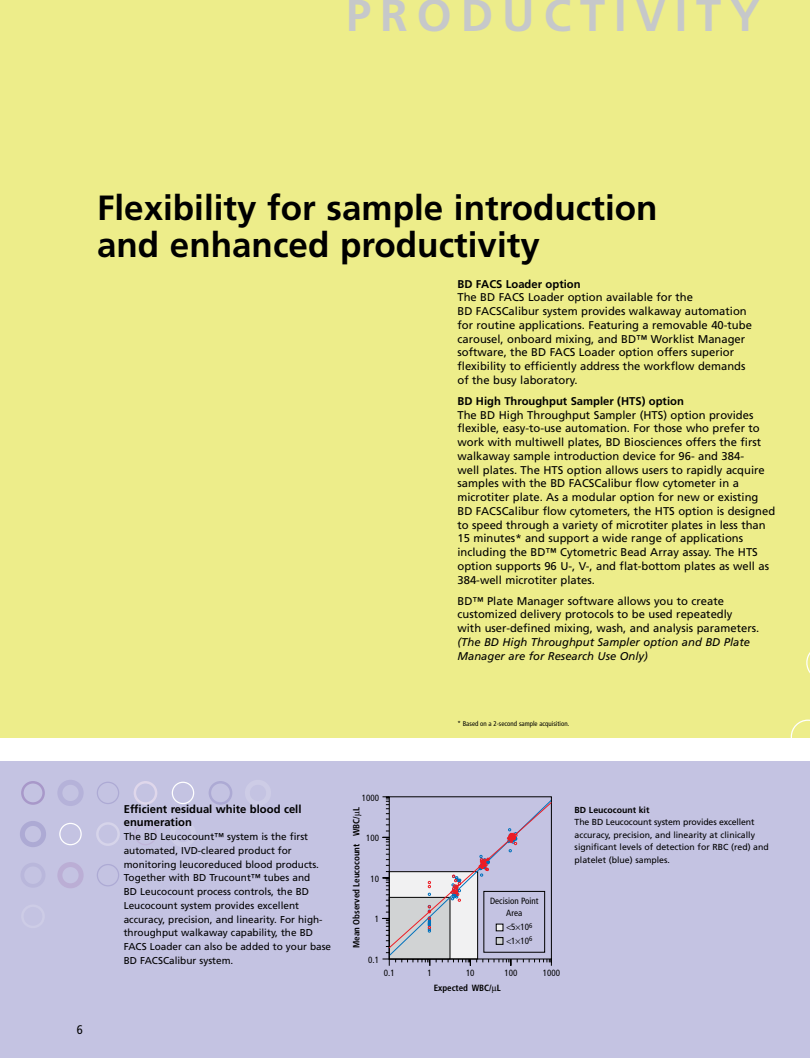
<style>
.page{position:relative;width:810px;height:1058px;background:#fff}
.page>*{position:absolute;margin:0;border:0;box-sizing:border-box;transform-origin:0 0}
.t1{font:700 45px "Frutiger";letter-spacing:.2em;color:#c6c8ca}
.t2{font:700 35px/37.5px "Frutiger";color:#000}
.t3{font:condensed 12.5px "Frutiger";color:#000}
.t4{font:11.25px/13.8px "Frutiger";color:#000}
.t5{font:700 11.25px/13.8px "Frutiger";color:#000}
.t6{font:italic 11.25px/13.8px "Frutiger";color:#000}
.t7{font:10px/13.8px "Frutiger";color:#000}
.t8{font:condensed 9px/13.5px "Frutiger";color:#000}
.t9{font:700 condensed 9px "Frutiger";color:#000}
.t10{font:8.75px/12.5px "Frutiger";color:#000}
.t11{font:700 8.75px "Frutiger";color:#000}
.t12{font:condensed 6.88px "Frutiger";color:#000}
</style>
<div class="page">
<div style="left:0;top:761px;width:810px;height:297px;background:#c4c3e2"></div>
<div style="left:0;top:0;width:810px;height:738px;background:#eded8a"></div>
<div style="left:245px;top:779px;width:26px;height:27px;border:5px solid #cdcce6;border-radius:50%"></div>
<div style="left:209px;top:781px;width:23px;height:23px;border:2px solid #adaad4;border-radius:50%"></div>
<div style="left:172px;top:781px;width:22px;height:23px;border:1px solid #fff;border-radius:50%"></div>
<div style="left:170px;top:821px;width:26px;height:26px;border:5px solid #cdcce6;border-radius:50%"></div>
<div style="left:134px;top:781px;width:23px;height:23px;border:2px solid #dfd7eb;border-radius:50%"></div>
<div style="left:134px;top:822px;width:23px;height:23px;border:1px solid #c0b5d9;border-radius:50%"></div>
<div style="left:97px;top:781px;width:22px;height:23px;border:1px solid #adaad4;border-radius:50%"></div>
<div style="left:96px;top:822px;width:24px;height:24px;border:2px solid #d6d4ea;border-radius:50%"></div>
<div style="left:97px;top:864px;width:22px;height:22px;border:1px solid #adaad4;border-radius:50%"></div>
<div style="left:57px;top:779px;width:27px;height:27px;border:5px solid #b5b2d9;border-radius:50%"></div>
<div style="left:59px;top:822px;width:23px;height:23px;border:1px solid #fff;border-radius:50%"></div>
<div style="left:57px;top:862px;width:27px;height:26px;border:5px solid #bbaed5;border-radius:50%"></div>
<div style="left:21px;top:781px;width:24px;height:23px;border:2px solid #a898c9;border-radius:50%"></div>
<div style="left:20px;top:821px;width:26px;height:26px;border:5px solid #adaad4;border-radius:50%"></div>
<div style="left:20px;top:862px;width:25px;height:25px;border:4px solid #b9b7db;border-radius:50%"></div>
<div style="left:21px;top:904px;width:24px;height:24px;border:2px solid #cdcce6;border-radius:50%"></div>
<svg style="left:806px;top:652px;width:4px;height:21px"></svg>
<svg style="left:791px;top:719px;width:19px;height:19px"></svg>
<svg style="left:383px;top:796px;width:169px;height:170px"></svg>
<h1 class="t1" style="left:346px;top:-11px;width:416px">PRODUCTIVITY</h1>
<h2 class="t2" style="left:97px;top:189px;width:562px">Flexibility for sample introduction and enhanced productivity</h2>
<p class="t5" style="left:458px;top:277px;width:125px">BD FACS Loader option</p>
<p class="t4" style="left:458px;top:290px;width:296px">The BD FACS Loader option available for the<br>BD FACSCalibur system provides walkaway automation for routine applications. Featuring a removable 40-tube carousel, onboard mixing, and BD™ Worklist Manager software, the BD FACS Loader option offers superior flexibility to efficiently address the workflow demands of the busy laboratory.</p>
<p class="t5" style="left:458px;top:394px;width:228px">BD High Throughput Sampler (HTS) option</p>
<p class="t4" style="left:458px;top:408px;width:319px">The BD High Throughput Sampler (HTS) option provides flexible, easy-to-use automation. For those who prefer to work with multiwell plates, BD Biosciences offers the first walkaway sample introduction device for 96- and 384-<br>well plates. The HTS option allows users to rapidly acquire samples with the BD FACSCalibur flow cytometer in a microtiter plate. As a modular option for new or existing BD FACSCalibur flow cytometers, the HTS option is designed to speed through a variety of microtiter plates in less than 15 minutes* and support a wide range of applications including the BD™ Cytometric Bead Array assay. The HTS option supports 96 U-, V-, and flat-bottom plates as well as 384-well microtiter plates.</p>
<p class="t4" style="left:458px;top:593px;width:303px">BD™ Plate Manager software allows you to create customized delivery protocols to be used repeatedly<br>with user-defined mixing, wash, and analysis parameters.</p>
<p class="t6" style="left:458px;top:635px;width:294px">(The BD High Throughput Sampler option and BD Plate<br>Manager are for Research Use Only)</p>
<p class="t12" style="left:458px;top:720px;width:113px">* Based on a 2-second sample acquisition.</p>
<p class="t3" style="left:77px;top:1022px;width:8px">6</p>
<p class="t5" style="left:124px;top:801px;width:179px">Efficient residual white blood cell enumeration</p>
<p class="t7" style="left:124px;top:829px;width:209px">The BD Leucocount™ system is the first automated, IVD-cleared product for monitoring leucoreduced blood products.<br>Together with BD Trucount™ tubes and<br>BD Leucocount process controls, the BD Leucocount system provides excellent accuracy, precision, and linearity. For high&shy;throughput walkaway capability, the BD FACS Loader can also be added to your base BD FACSCalibur system.</p>
<p class="t8" style="left:362px;top:790px;width:19px">1000</p>
<p class="t8" style="left:366px;top:831px;width:14px">100</p>
<p class="t8" style="left:370px;top:872px;width:10px">10</p>
<p class="t8" style="left:375px;top:912px;width:6px">1</p>
<p class="t8" style="left:368px;top:953px;width:12px">0.1</p>
<p class="t9" style="left:351px;top:948px;width:142px;rotate:-90deg">Mean Observed Leucocount WBC/ L</p>
<p class="t8" style="left:384px;top:966px;width:12px">0.1</p>
<p class="t8" style="left:490px;top:895px;width:50px;line-height:11.2px;text-align:center">Decision Point<br>Area</p>
<p class="t8" style="left:511px;top:920px;width:23px">5 10<sup>6<br></sup>1 10<sup>6</sup></p>
<p class="t8" style="left:428px;top:966px;width:6px">1</p>
<p class="t8" style="left:466px;top:966px;width:10px">10</p>
<p class="t8" style="left:504px;top:966px;width:14px">100</p>
<p class="t8" style="left:543px;top:966px;width:19px">1000</p>
<p class="t9" style="left:434px;top:982px;width:69px">Expected WBC/ L</p>
<p class="t11" style="left:575px;top:804px;width:76px">BD Leucocount kit</p>
<p class="t10" style="left:575px;top:815px;width:196px">The BD Leucocount system provides excellent accuracy, precision, and linearity at clinically significant levels of detection for RBC (red) and platelet (blue) samples.</p>
</div>
